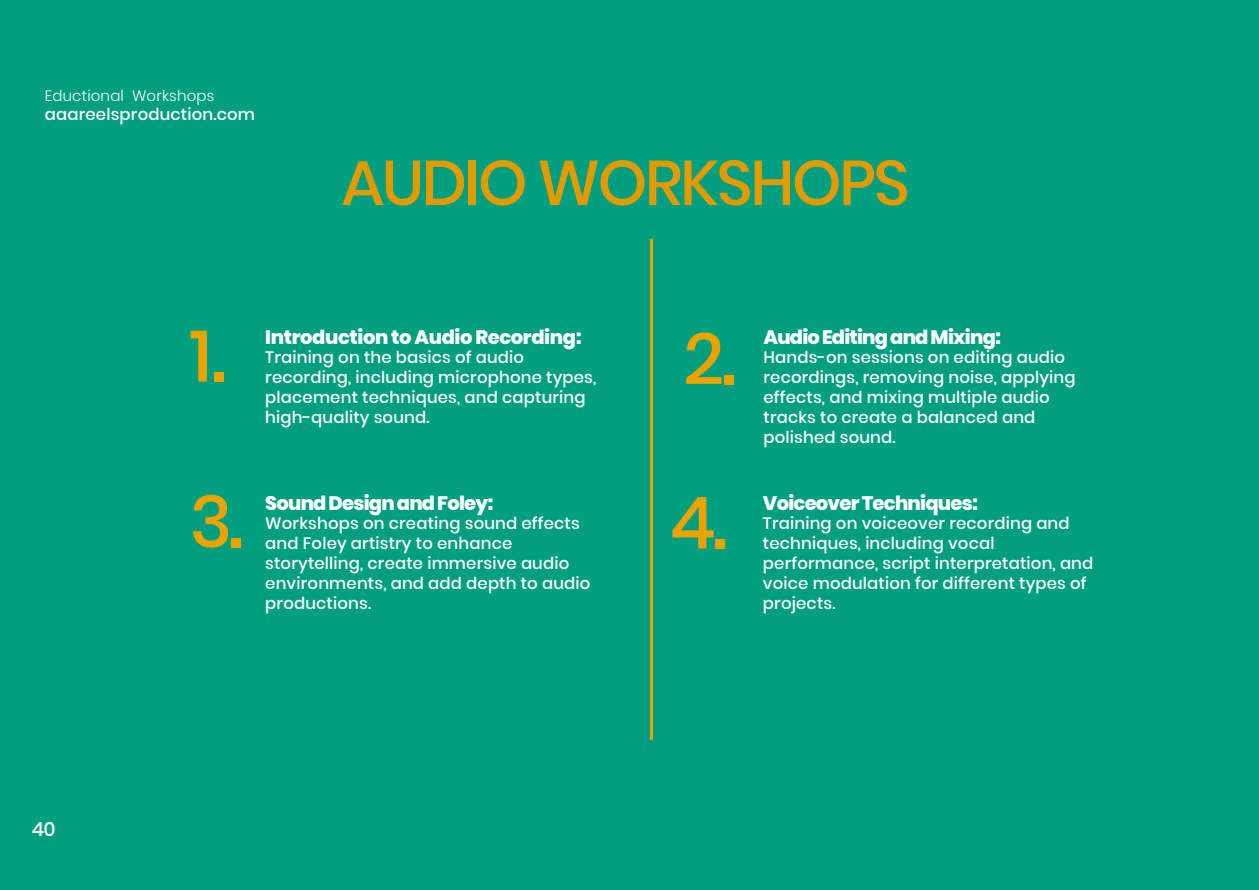
<style>
.page{position:relative;width:1259px;height:890px;background:#fff}
.page>*{position:absolute;margin:0;border:0;box-sizing:border-box;transform-origin:0 0}
.t1{font:500 72px "Poppins";color:#eaa300}
.t2{font:500 63px "Poppins";letter-spacing:-.04em;color:#e19b00}
.t3{font:800 19.5px "Poppins";letter-spacing:-.04em;color:#fff}
.t4{font:800 19.5px "Poppins";letter-spacing:-.02em;color:#fff}
.t5{font:500 19.5px "Poppins";color:#fff}
.t6{font:500 16.5px/19.8px "Poppins";letter-spacing:.01em;color:#fff}
.t7{font:300 15px "Poppins";letter-spacing:.01em;color:#fff}
</style>
<div class="page">
<div style="left:0;top:0;width:1258px;height:890px;background:#009f7f"></div>
<hr style="left:650px;top:239px;width:3px;height:500px;background:#eaa300">
<p class="t7" style="left:45px;top:87px;width:171px">Eductional Workshops</p>
<p class="t6" style="left:45px;top:104px;width:212px">aaareelsproduction.com</p>
<h2 class="t2" style="left:341px;top:146px;width:570px">AUDIO WORKSHOPS</h2>
<p class="t5" style="left:32px;top:818px;width:25px">40</p>
<p class="t4" style="left:265px;top:325px;width:318px">Introduction to Audio Recording:</p>
<p class="t6" style="left:265px;top:348px;width:332px">Training on the basics of audio recording, including microphone types, placement techniques, and capturing high-quality sound.</p>
<h1 class="t1" style="left:190px;top:314px;width:37px">1.</h1>
<h1 class="t1" style="left:683px;top:317px;width:54px">2.</h1>
<p class="t3" style="left:763px;top:325px;width:239px">Audio Editing and Mixing:</p>
<p class="t6" style="left:763px;top:348px;width:313px">Hands-on sessions on editing audio recordings, removing noise, applying effects, and mixing multiple audio tracks to create a balanced and polished sound.</p>
<h1 class="t1" style="left:190px;top:480px;width:55px">3.</h1>
<p class="t3" style="left:265px;top:491px;width:230px">Sound Design and Foley:</p>
<p class="t6" style="left:265px;top:514px;width:327px">Workshops on creating sound effects and Foley artistry to enhance storytelling, create immersive audio environments, and add depth to audio productions.</p>
<h1 class="t1" style="left:670px;top:481px;width:59px">4.</h1>
<p class="t3" style="left:763px;top:491px;width:216px">Voiceover Techniques:</p>
<p class="t6" style="left:763px;top:514px;width:332px">Training on voiceover recording and techniques, including vocal performance, script interpretation, and voice modulation for different types of projects.</p>
</div>
